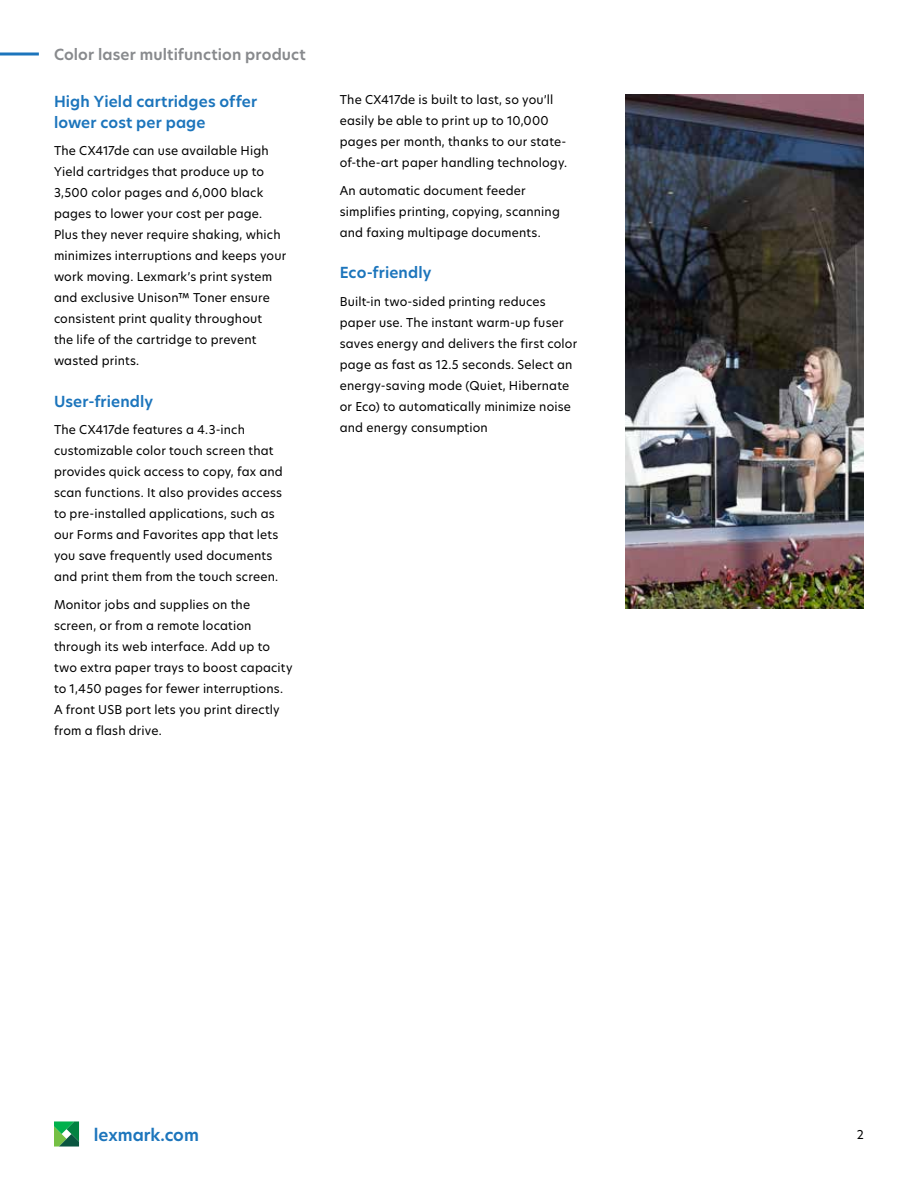
<style>
.page{position:relative;width:918px;height:1188px;background:#fff}
.page>*{position:absolute;margin:0;border:0;box-sizing:border-box;transform-origin:0 0}
.t1{font:600 16.5px "TP Hero";color:#1c75bc}
.t2{font:600 15px/21px "TP Hero";letter-spacing:.005em;color:#1c75bc}
.t3{font:600 15px "TP Hero";letter-spacing:.01em;color:#888a8d}
.t4{font:12px/21px "TP Hero";letter-spacing:.015em;color:#000}
</style>
<div class="page">
<svg style="left:0;top:52px;width:39px;height:4px"></svg>
<svg style="left:54px;top:1121px;width:25px;height:26px"></svg>
<img style="left:626px;top:94px;width:238px;height:514px">
<p class="t3" style="left:54px;top:44px;width:253px">Color laser multifunction product</p>
<p class="t2" style="left:54px;top:91px;width:205px">High Yield cartridges offer lower cost per page</p>
<p class="t4" style="left:54px;top:140px;width:234px">The CX417de can use available High Yield cartridges that produce up to 3,500 color pages and 6,000 black pages to lower your cost per page.<br>Plus they never require shaking, which minimizes interruptions and keeps your work moving. Lexmark’s print system and exclusive Unison™ Toner ensure consistent print quality throughout<br>the life of the cartridge to prevent wasted prints.</p>
<p class="t2" style="left:54px;top:391px;width:101px">User-friendly</p>
<p class="t4" style="left:54px;top:419px;width:230px">The CX417de features a 4.3-inch customizable color touch screen that provides quick access to copy, fax and scan functions. It also provides access to pre-installed applications, such as our Forms and Favorites app that lets you save frequently used documents and print them from the touch screen.</p>
<p class="t4" style="left:54px;top:594px;width:240px">Monitor jobs and supplies on the screen, or from a remote location through its web interface. Add up to two extra paper trays to boost capacity to 1,450 pages for fewer interruptions.<br>A front USB port lets you print directly from a flash drive.</p>
<p class="t4" style="left:340px;top:89px;width:229px">The CX417de is built to last, so you’ll easily be able to print up to 10,000 pages per month, thanks to our state&shy;of-the-art paper handling technology.</p>
<p class="t4" style="left:340px;top:180px;width:222px">An automatic document feeder simplifies printing, copying, scanning and faxing multipage documents.</p>
<p class="t2" style="left:340px;top:262px;width:93px">Eco-friendly</p>
<p class="t4" style="left:340px;top:291px;width:239px">Built-in two-sided printing reduces paper use. The instant warm-up fuser saves energy and delivers the first color page as fast as 12.5 seconds. Select an energy-saving mode (Quiet, Hibernate or Eco) to automatically minimize noise and energy consumption</p>
<h1 class="t1" style="left:94px;top:1123px;width:106px">lexmark.com</h1>
<p class="t4" style="left:857px;top:1124px;width:9px">2</p>
</div>
